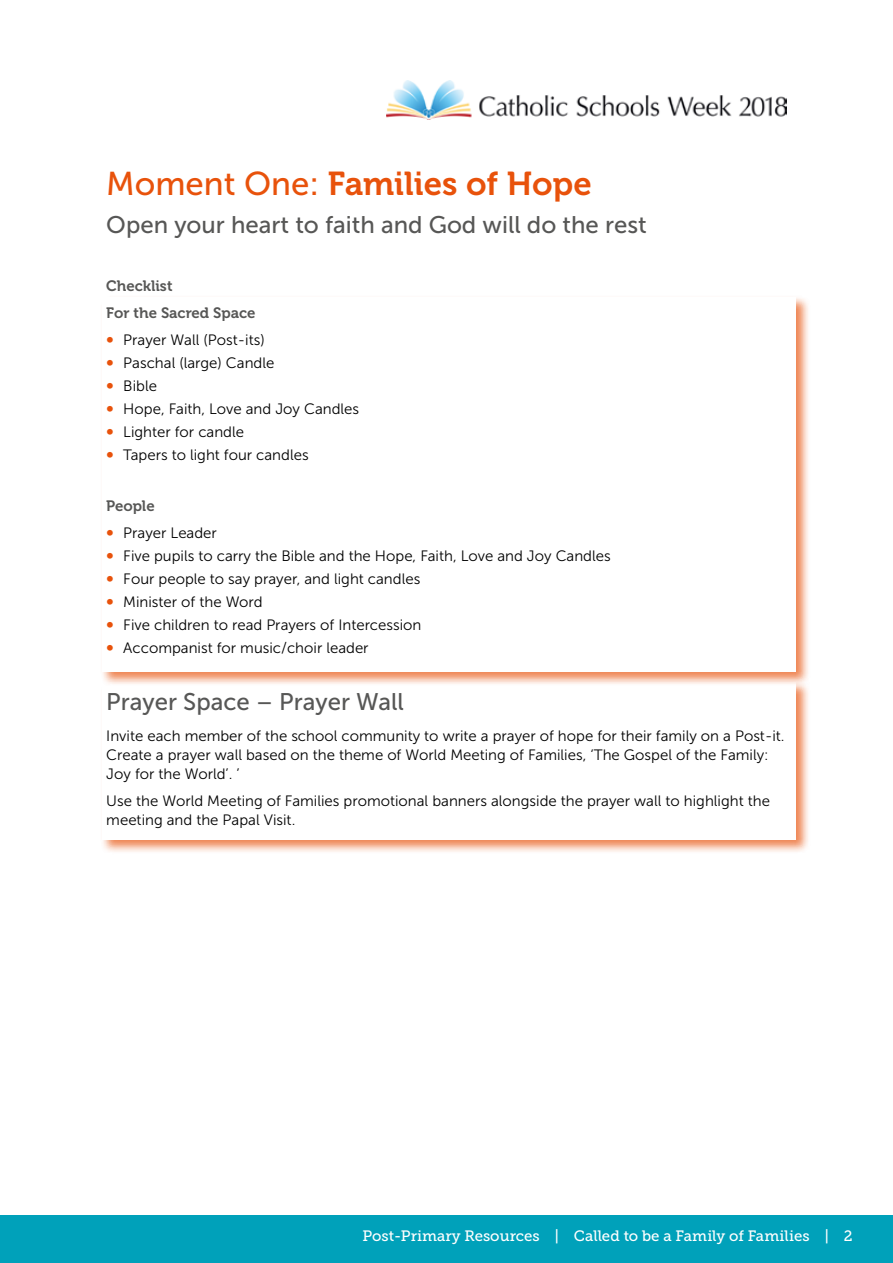
<style>
.page{position:relative;width:893px;height:1263px;background:#fff}
.page>*{position:absolute;margin:0;border:0;box-sizing:border-box;transform-origin:0 0}
.t1{font:33px "Museo 700";color:#e8520b}
.t2{font:24px "Museo Sans 500";color:#575756}
.t3{font:15px/23px "Museo Sans 300";color:#000}
.t4{font:15px "Museo Slab 500";color:#fff}
.t5{font:15px/27.3px "Museo 700";color:#575756}
.s1{font-family:"Museo Sans 500"}
.s2{font-family:"Museo 700";color:#e8520b}
</style>
<div class="page">
<div style="left:0;top:1215px;width:893px;height:48px;background:#00a1ba"></div>
<img style="left:387px;top:80px;width:399px;height:39px">
<div style="left:100px;top:680px;width:710px;height:175px;background:#e8520b;opacity:.7"></div>
<div style="left:102px;top:682px;width:694px;height:158px;background:#fff"></div>
<div style="left:100px;top:295px;width:710px;height:391px;background:#e8520b;opacity:.7"></div>
<div style="left:102px;top:298px;width:694px;height:374px;background:#fff"></div>
<h1 class="t1" style="left:106px;top:165px;width:487px"><span class="s1">Moment One:</span> Families of Hope</h1>
<h2 class="t2" style="left:106px;top:211px;width:542px">Open your heart to faith and God will do the rest</h2>
<p class="t5" style="left:106px;top:272px;width:151px">Checklist<br>For the Sacred Space</p>
<p class="t3" style="left:106px;top:329px;width:254px"><span class="s2">∞</span> Prayer Wall (Post-its)<br><span class="s2">∞</span> Paschal (large) Candle<br><span class="s2">∞</span> Bible<br><span class="s2">∞</span> Hope, Faith, Love and Joy Candles <span class="s2">∞</span> Lighter for candle<br><span class="s2">∞</span> Tapers to light four candles</p>
<p class="t5" style="left:106px;top:492px;width:50px">People</p>
<p class="t3" style="left:106px;top:521px;width:506px"><span class="s2">∞</span> Prayer Leader<br><span class="s2">∞</span> Five pupils to carry the Bible and the Hope, Faith, Love and Joy Candles <span class="s2">∞</span> Four people to say prayer, and light candles<br><span class="s2">∞</span> Minister of the Word<br><span class="s2">∞</span> Five children to read Prayers of Intercession<br><span class="s2">∞</span> Accompanist for music/choir leader</p>
<h2 class="t2" style="left:106px;top:689px;width:299px">Prayer Space – Prayer Wall</h2>
<p class="t3" style="left:106px;top:727px;width:680px;line-height:18.8px">Invite each member of the school community to write a prayer of hope for their family on a Post-it.<br>Create a prayer wall based on the theme of World Meeting of Families, ‘The Gospel of the Family:<br>Joy for the World’. ’</p>
<p class="t3" style="left:106px;top:791px;width:665px;line-height:18.8px">Use the World Meeting of Families promotional banners alongside the prayer wall to highlight the meeting and the Papal Visit.</p>
<p class="t4" style="left:362px;top:1227px;width:492px">Post-Primary Resources | Called to be a Family of Families | 2</p>
</div>
